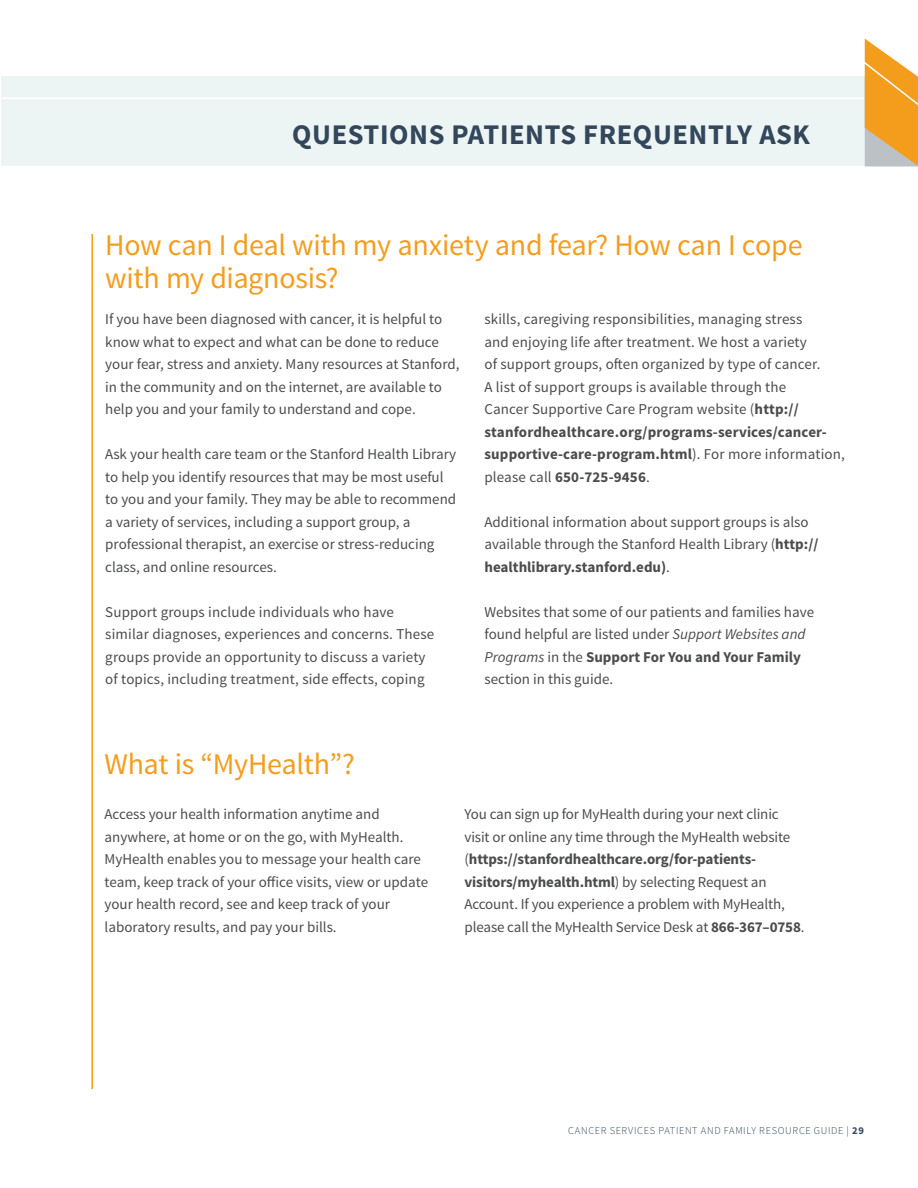
<style>
.page{position:relative;width:918px;height:1188px;background:#fff}
.page>*{position:absolute;margin:0;border:0;box-sizing:border-box;transform-origin:0 0}
.Body{font:30px/33px "Source Sans Pro";letter-spacing:-.01em;color:#f49d1d}
.t1{font:700 28.5px "Source Sans Pro";letter-spacing:.02em;color:#32475b}
.Body-2{font:15px/22.5px "Source Sans Pro";color:#4b4c4d}
.t2{font:300 10.5px "Source Sans Pro";letter-spacing:.06em;color:#32475b}
.s1{font-weight:700}
.s2{font-style:italic}
</style>
<div class="page">
<div style="left:1px;top:76px;width:866px;height:90px;background:#edf4f4"></div>
<hr style="left:1px;top:98px;width:864px;height:1px;background:#fff">
<svg style="left:864px;top:39px;width:54px;height:127px"></svg>
<hr style="left:92px;top:234px;width:1px;height:855px;background:#f49d1d">
<h2 class="t1" style="left:292px;top:116px;width:519px">QUESTIONS PATIENTS FREQUENTLY ASK</h2>
<p class="Body" style="left:105px;top:229px;width:699px">How can I deal with my anxiety and fear? How can I cope with my diagnosis?</p>
<p class="Body-2" style="left:105px;top:308px;width:356px">If you have been diagnosed with cancer, it is helpful to know what to expect and what can be done to reduce your fear, stress and anxiety. Many resources at Stanford, in the community and on the internet, are available to help you and your family to understand and cope.</p>
<p class="Body-2" style="left:105px;top:443px;width:353px">Ask your health care team or the Stanford Health Library to help you identify resources that may be most useful to you and your family. They may be able to recommend a variety of services, including a support group, a professional therapist, an exercise or stress-reducing class, and online resources.</p>
<p class="Body-2" style="left:105px;top:601px;width:330px">Support groups include individuals who have similar diagnoses, experiences and concerns. These groups provide an opportunity to discuss a variety of topics, including treatment, side effects, coping</p>
<p class="Body-2" style="left:484px;top:308px;width:362px">skills, caregiving responsibilities, managing stress<br>and enjoying life after treatment. We host a variety<br>of support groups, often organized by type of cancer.<br>A list of support groups is available through the<br>Cancer Supportive Care Program website (<span class="s1">http:// stanfordhealthcare.org/programs-services/cancer&shy;supportive-care-program.html</span>). For more information, please call <span class="s1">650-725-9456</span>.</p>
<p class="Body-2" style="left:484px;top:511px;width:336px">Additional information about support groups is also available through the Stanford Health Library (<span class="s1">http:// healthlibrary.stanford.edu)</span>.</p>
<p class="Body-2" style="left:484px;top:601px;width:331px">Websites that some of our patients and families have found helpful are listed under <span class="s2">Support Websites and Programs</span> in the <span class="s1">Support For You and Your Family </span>section in this guide.</p>
<p class="Body" style="left:105px;top:748px;width:252px">What is “MyHealth”?</p>
<p class="Body-2" style="left:105px;top:803px;width:325px">Access your health information anytime and anywhere, at home or on the go, with MyHealth.<br>MyHealth enables you to message your health care team, keep track of your office visits, view or update your health record, see and keep track of your laboratory results, and pay your bills.</p>
<p class="Body-2" style="left:465px;top:803px;width:341px">You can sign up for MyHealth during your next clinic visit or online any time through the MyHealth website (<span class="s1">https://stanfordhealthcare.org/for-patients&shy;visitors/myhealth.html</span>) by selecting Request an Account. If you experience a problem with MyHealth, please call the MyHealth Service Desk at <span class="s1">866-367–0758</span>.</p>
<p class="t2" style="left:568px;top:1124px;width:297px">CANCER SERVICES PATIENT AND FAMILY RESOURCE GUIDE | <span class="s1">29</span></p>
</div>
